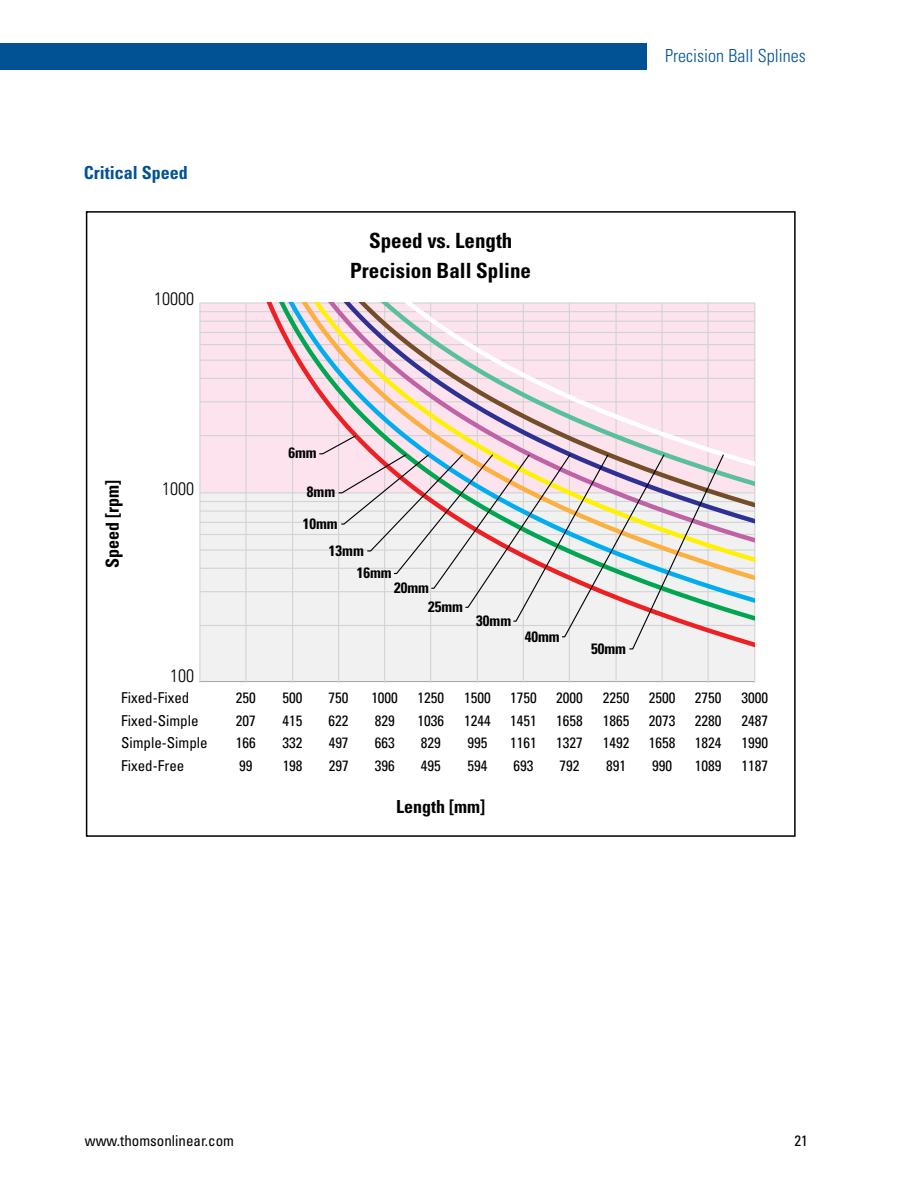
<style>
.page{position:relative;width:918px;height:1188px;background:#fff}
.page>*{position:absolute;margin:0;border:0;box-sizing:border-box;transform-origin:0 0}
.t1{font:700 condensed 21px/29.5px "Univers LT Std";color:#000;text-align:center}
.t2{font:300 condensed 18px "Univers LT Std";color:#005295}
.t3{font:700 condensed 18px "Univers LT Std";color:#000}
.t4{font:700 condensed 18px "Univers LT Std";color:#005295}
.t5{font:300 condensed 18px "Univers LT Std";color:#000}
.t6{font:condensed 15px "Univers LT Std";color:#000}
.t7{font:700 condensed 15px/26.8px "Univers LT Std";color:#000}
</style>
<div class="page">
<div style="left:0;top:43px;width:647px;height:27px;background:#005295"></div>
<div style="left:200px;top:492px;width:554px;height:190px;background:#f1f1f2"></div>
<div style="left:200px;top:303px;width:554px;height:189px;background:#fce3ee"></div>
<hr style="left:200px;top:681px;width:554px;height:1px;background:#a7a9ac">
<hr style="left:200px;top:625px;width:555px;height:1px;background:#d1d3d4">
<hr style="left:200px;top:591px;width:555px;height:1px;background:#d1d3d4">
<hr style="left:200px;top:568px;width:555px;height:1px;background:#d1d3d4">
<hr style="left:200px;top:550px;width:555px;height:1px;background:#d1d3d4">
<hr style="left:200px;top:534px;width:555px;height:1px;background:#d1d3d4">
<hr style="left:200px;top:522px;width:555px;height:1px;background:#d1d3d4">
<hr style="left:200px;top:511px;width:555px;height:1px;background:#d1d3d4">
<hr style="left:200px;top:501px;width:555px;height:1px;background:#d1d3d4">
<hr style="left:200px;top:435px;width:555px;height:1px;background:#d1d3d4">
<hr style="left:200px;top:401px;width:555px;height:1px;background:#d1d3d4">
<hr style="left:200px;top:378px;width:555px;height:1px;background:#d1d3d4">
<hr style="left:200px;top:360px;width:555px;height:1px;background:#d1d3d4">
<hr style="left:200px;top:344px;width:555px;height:1px;background:#d1d3d4">
<hr style="left:200px;top:332px;width:555px;height:1px;background:#d1d3d4">
<hr style="left:200px;top:321px;width:555px;height:1px;background:#d1d3d4">
<hr style="left:200px;top:311px;width:555px;height:1px;background:#d1d3d4">
<hr style="left:200px;top:492px;width:555px;height:1px;background:#d1d3d4">
<hr style="left:200px;top:302px;width:555px;height:2px;background:#d1d3d4">
<hr style="left:245px;top:303px;width:1px;height:380px;background:#d1d3d4">
<hr style="left:292px;top:303px;width:1px;height:380px;background:#d1d3d4">
<hr style="left:338px;top:303px;width:1px;height:380px;background:#d1d3d4">
<hr style="left:384px;top:303px;width:1px;height:380px;background:#d1d3d4">
<hr style="left:430px;top:303px;width:1px;height:380px;background:#d1d3d4">
<hr style="left:477px;top:303px;width:1px;height:380px;background:#d1d3d4">
<hr style="left:523px;top:303px;width:1px;height:380px;background:#d1d3d4">
<hr style="left:569px;top:303px;width:1px;height:380px;background:#d1d3d4">
<hr style="left:616px;top:303px;width:1px;height:380px;background:#d1d3d4">
<hr style="left:662px;top:303px;width:1px;height:380px;background:#d1d3d4">
<hr style="left:708px;top:303px;width:1px;height:380px;background:#d1d3d4">
<hr style="left:754px;top:303px;width:1px;height:380px;background:#d1d3d4">
<hr style="left:199px;top:303px;width:1px;height:380px;background:#d1d3d4">
<svg style="left:260px;top:303px;width:494px;height:379px"></svg>
<svg style="left:318px;top:434px;width:407px;height:216px"></svg>
<p class="t4" style="left:84px;top:162px;width:106px">Critical Speed</p>
<p class="t5" style="left:154px;top:288px;width:41px">10000</p>
<p class="t3" style="left:101px;top:568px;width:90px;rotate:-90deg">Speed [rpm]</p>
<p class="t5" style="left:162px;top:478px;width:33px">1000</p>
<p class="t5" style="left:170px;top:665px;width:25px">100</p>
<p class="t2" style="left:665px;top:45px;width:142px">Precision Ball Splines</p>
<h1 class="t1" style="left:350px;top:226px;width:182px">Speed vs. Length<br>Precision Ball Spline</h1>
<p class="t7" style="left:288px;top:439px;width:30px">6mm</p>
<p class="t7" style="left:307px;top:478px;width:30px">8mm</p>
<p class="t7" style="left:329px;top:510px;width:36px;text-indent:-26px">10mm<br>13mm</p>
<p class="t7" style="left:357px;top:560px;width:36px">16mm</p>
<p class="t7" style="left:428px;top:578px;width:36px;line-height:19px;text-indent:-34px">20mm<br>25mm</p>
<p class="t7" style="left:476px;top:607px;width:36px">30mm</p>
<p class="t7" style="left:525px;top:623px;width:36px">40mm</p>
<p class="t7" style="left:591px;top:635px;width:36px">50mm</p>
<p class="t6" style="left:121px;top:689px;width:70px">Fixed-Fixed</p>
<p class="t6" style="left:236px;top:689px;width:21px">250</p>
<p class="t6" style="left:283px;top:689px;width:21px">500</p>
<p class="t6" style="left:329px;top:689px;width:21px">750</p>
<p class="t6" style="left:371px;top:689px;width:28px">1000</p>
<p class="t6" style="left:417px;top:689px;width:28px">1250</p>
<p class="t6" style="left:464px;top:689px;width:28px">1500</p>
<p class="t6" style="left:510px;top:689px;width:28px">1750</p>
<p class="t6" style="left:556px;top:689px;width:28px">2000</p>
<p class="t6" style="left:603px;top:689px;width:28px">2250</p>
<p class="t6" style="left:649px;top:689px;width:28px">2500</p>
<p class="t6" style="left:695px;top:689px;width:28px">2750</p>
<p class="t6" style="left:741px;top:689px;width:28px">3000</p>
<p class="t6" style="left:121px;top:711px;width:79px">Fixed-Simple</p>
<p class="t6" style="left:236px;top:711px;width:21px">207</p>
<p class="t6" style="left:283px;top:711px;width:21px">415</p>
<p class="t6" style="left:329px;top:711px;width:21px">622</p>
<p class="t6" style="left:375px;top:711px;width:21px">829</p>
<p class="t6" style="left:417px;top:711px;width:28px">1036</p>
<p class="t6" style="left:464px;top:711px;width:28px">1244</p>
<p class="t6" style="left:510px;top:711px;width:28px">1451</p>
<p class="t6" style="left:556px;top:711px;width:28px">1658</p>
<p class="t6" style="left:603px;top:711px;width:28px">1865</p>
<p class="t6" style="left:649px;top:711px;width:28px">2073</p>
<p class="t6" style="left:695px;top:711px;width:28px">2280</p>
<p class="t6" style="left:741px;top:711px;width:28px">2487</p>
<p class="t6" style="left:121px;top:734px;width:88px">Simple-Simple</p>
<p class="t6" style="left:236px;top:734px;width:21px">166</p>
<p class="t6" style="left:283px;top:734px;width:21px">332</p>
<p class="t6" style="left:329px;top:734px;width:21px">497</p>
<p class="t6" style="left:375px;top:734px;width:21px">663</p>
<p class="t6" style="left:421px;top:734px;width:21px">829</p>
<p class="t6" style="left:467px;top:734px;width:21px">995</p>
<p class="t6" style="left:510px;top:734px;width:28px">1161</p>
<p class="t6" style="left:556px;top:734px;width:28px">1327</p>
<p class="t6" style="left:603px;top:734px;width:28px">1492</p>
<p class="t6" style="left:649px;top:734px;width:28px">1658</p>
<p class="t6" style="left:695px;top:734px;width:28px">1824</p>
<p class="t6" style="left:742px;top:734px;width:28px">1990</p>
<p class="t6" style="left:121px;top:756px;width:65px">Fixed-Free</p>
<p class="t6" style="left:239px;top:756px;width:15px">99</p>
<p class="t6" style="left:283px;top:756px;width:21px">198</p>
<p class="t6" style="left:329px;top:756px;width:21px">297</p>
<p class="t6" style="left:375px;top:756px;width:21px">396</p>
<p class="t6" style="left:421px;top:756px;width:21px">495</p>
<p class="t6" style="left:467px;top:756px;width:21px">594</p>
<p class="t6" style="left:513px;top:756px;width:21px">693</p>
<p class="t6" style="left:559px;top:756px;width:21px">792</p>
<p class="t6" style="left:606px;top:756px;width:21px">891</p>
<p class="t6" style="left:652px;top:756px;width:21px">990</p>
<p class="t6" style="left:695px;top:756px;width:28px">1089</p>
<p class="t6" style="left:742px;top:756px;width:28px">1187</p>
<p class="t3" style="left:396px;top:796px;width:90px">Length [mm]</p>
<p class="t6" style="left:85px;top:1131px;width:151px">www.thomsonlinear.com</p>
<p class="t6" style="left:794px;top:1131px;width:15px">21</p>
</div>
